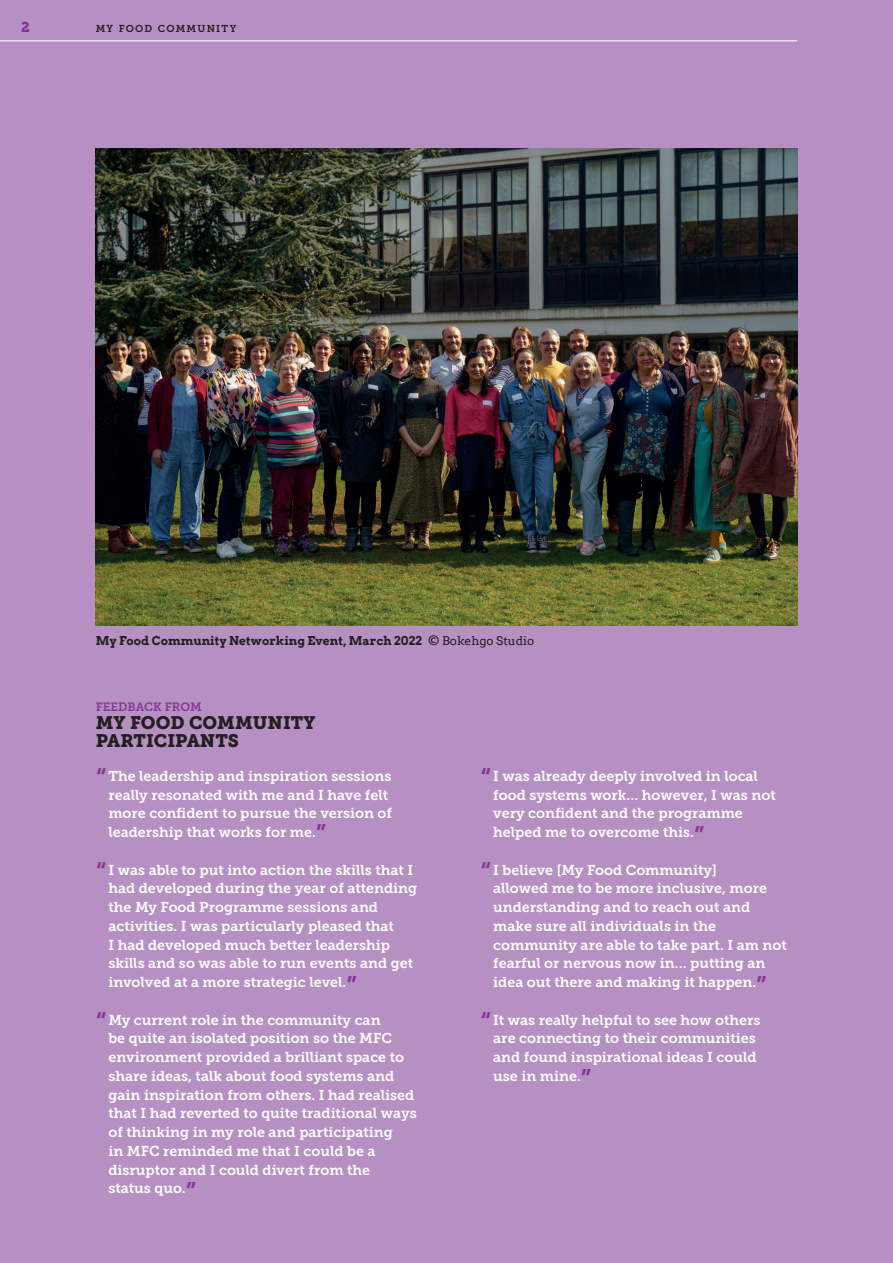
<style>
.page{position:relative;width:893px;height:1263px;background:#b690c2}
.page>*{position:absolute;margin:0;border:0;box-sizing:border-box;transform-origin:0 0}
.quotation_head{font:18px/18px "Museo Slab 900";color:#231f20}
.quote{font:14.25px/18.8px "Museo Slab 700";color:#fff}
.main_text{font:14.25px "Museo Slab 900";color:#853795}
.t1{font:700 12px "Arvo";color:#231f20}
.quotation_head_small{font:12px "Museo Slab 700";color:#853795}
.main_text-2{font:10.05px "Museo Slab 700";letter-spacing:.12em;color:#231f20}
.s1{font-weight:400}
.s2{font-size:26.25px;color:#853795}
</style>
<div class="page">
<hr style="left:0;top:40px;width:797px;height:1px;background:#fff">
<img style="left:96px;top:149px;width:701px;height:476px">
<p class="main_text" style="left:21px;top:19px;width:10px">2</p>
<p class="main_text-2" style="left:96px;top:23px;width:142px">MY FOOD COMMUNITY</p>
<p class="t1" style="left:96px;top:633px;width:440px">My Food Community Networking Event, March 2022 <span class="s1">© Bokehgo Studio</span></p>
<p class="quotation_head_small" style="left:96px;top:700px;width:108px">FEEDBACK FROM</p>
<p class="quotation_head" style="left:96px;top:713px;width:221px">MY FOOD COMMUNITY<br>PARTICIPANTS</p>
<p class="quote" style="left:108px;top:767px;width:285px;text-indent:-13px"><span class="s2">“</span>The leadership and inspiration sessions really resonated with me and I have felt more confident to pursue the version of leadership that works for me.<span class="s2">”</span></p>
<p class="quote" style="left:108px;top:860px;width:310px;text-indent:-13px"><span class="s2">“</span>I was able to put into action the skills that I had developed during the year of attending the My Food Programme sessions and activities. I was particularly pleased that<br>I had developed much better leadership skills and so was able to run events and get involved at a more strategic level.<span class="s2">”</span></p>
<p class="quote" style="left:108px;top:1010px;width:310px;text-indent:-13px"><span class="s2">“</span>My current role in the community can<br>be quite an isolated position so the MFC environment provided a brilliant space to share ideas, talk about food systems and gain inspiration from others. I had realised that I had reverted to quite traditional ways of thinking in my role and participating<br>in MFC reminded me that I could be a disruptor and I could divert from the<br>status quo.<span class="s2">”</span></p>
<p class="quote" style="left:493px;top:767px;width:284px;text-indent:-13px"><span class="s2">“</span>I was already deeply involved in local food systems work… however, I was not very confident and the programme helped me to overcome this.<span class="s2">”</span></p>
<p class="quote" style="left:493px;top:860px;width:295px;text-indent:-13px"><span class="s2">“</span>I believe [My Food Community]<br>allowed me to be more inclusive, more understanding and to reach out and make sure all individuals in the community are able to take part. I am not fearful or nervous now in… putting an idea out there and making it happen.<span class="s2">”</span></p>
<p class="quote" style="left:493px;top:1010px;width:269px;text-indent:-13px"><span class="s2">“</span>It was really helpful to see how others are connecting to their communities and found inspirational ideas I could use in mine.<span class="s2">”</span></p>
</div>
